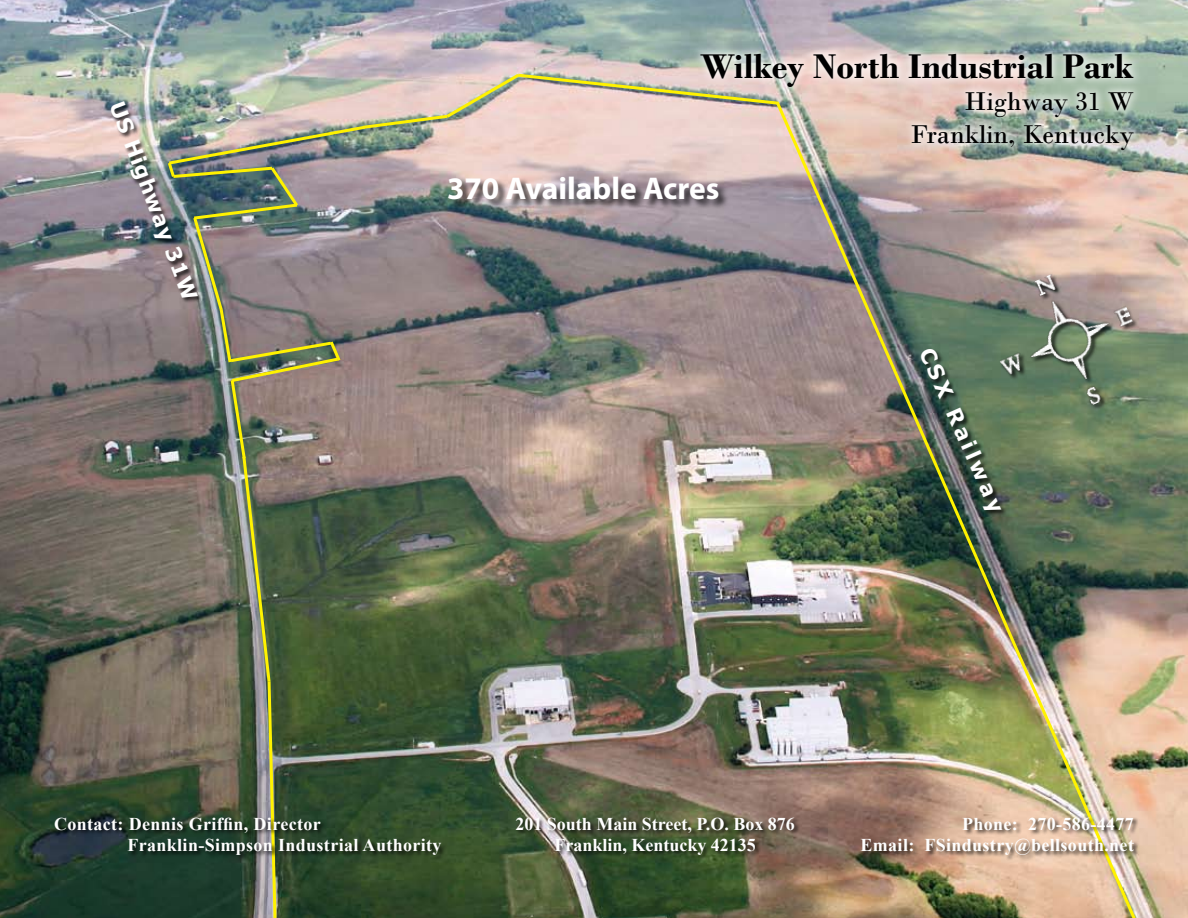
<style>
.page{position:relative;width:1188px;height:918px;background:#fff}
.page>*{position:absolute;margin:0;border:0;box-sizing:border-box;transform-origin:0 0}
.t1{font:700 36px "Bodoni";color:#000}
.t2{font:700 31.5px "Myriad Pro";color:#fff}
.t3{font:27px/32.4px "Bodoni";color:#000;text-align:right}
.t4{font:700 21px "Verdana";color:#fff}
.t5{font:700 18px/21.6px "Times New Roman";letter-spacing:.02em;color:#fff}
.t6{font:700 18px/21.6px "Times New Roman";color:#fff;text-align:center}
</style>
<div class="page">
<img style="left:0;top:0;width:1188px;height:918px">
<div style="left:111px;top:101px;width:93px;height:203px;background:#000;opacity:.75"></div>
<img style="left:781px;top:98px;width:361px;height:820px">
<img style="left:166px;top:71px;width:615px;height:847px">
<div style="left:689px;top:43px;width:452px;height:114px;background:#fff;opacity:.75"></div>
<div style="left:54px;top:817px;width:393px;height:44px;background:#000;opacity:.75"></div>
<div style="left:515px;top:817px;width:285px;height:43px;background:#000;opacity:.75"></div>
<div style="left:860px;top:817px;width:280px;height:44px;background:#000;opacity:.75"></div>
<div style="left:448px;top:176px;width:280px;height:34px;background:#000;opacity:.75"></div>
<img style="left:976px;top:252px;width:181px;height:180px">
<p class="t4" style="left:129px;top:97px;width:212px;rotate:69deg">US Highway 31W</p>
<h1 class="t1" style="left:700px;top:45px;width:435px">Wilkey North Industrial Park</h1>
<h3 class="t3" style="left:910px;top:85px;width:225px">Highway 31 W<br>Franklin, Kentucky</h3>
<h2 class="t2" style="left:447px;top:168px;width:274px">370 Available Acres</h2>
<p class="t4" style="left:938px;top:343px;width:179px;rotate:66deg">CSX Railway</p>
<p class="t5" style="left:127px;top:812px;width:316px;text-indent:-73px">Contact: Dennis Griffin, Director<br>Franklin-Simpson Industrial Authority</p>
<p class="t6" style="left:515px;top:812px;width:281px">201 South Main Street, P.O. Box 876<br>Franklin, Kentucky 42135</p>
<p class="t5" style="left:861px;top:812px;width:275px;text-align:right">Phone: 270-586-4477<br>Email: FSindustry@bellsouth.net</p>
</div>
